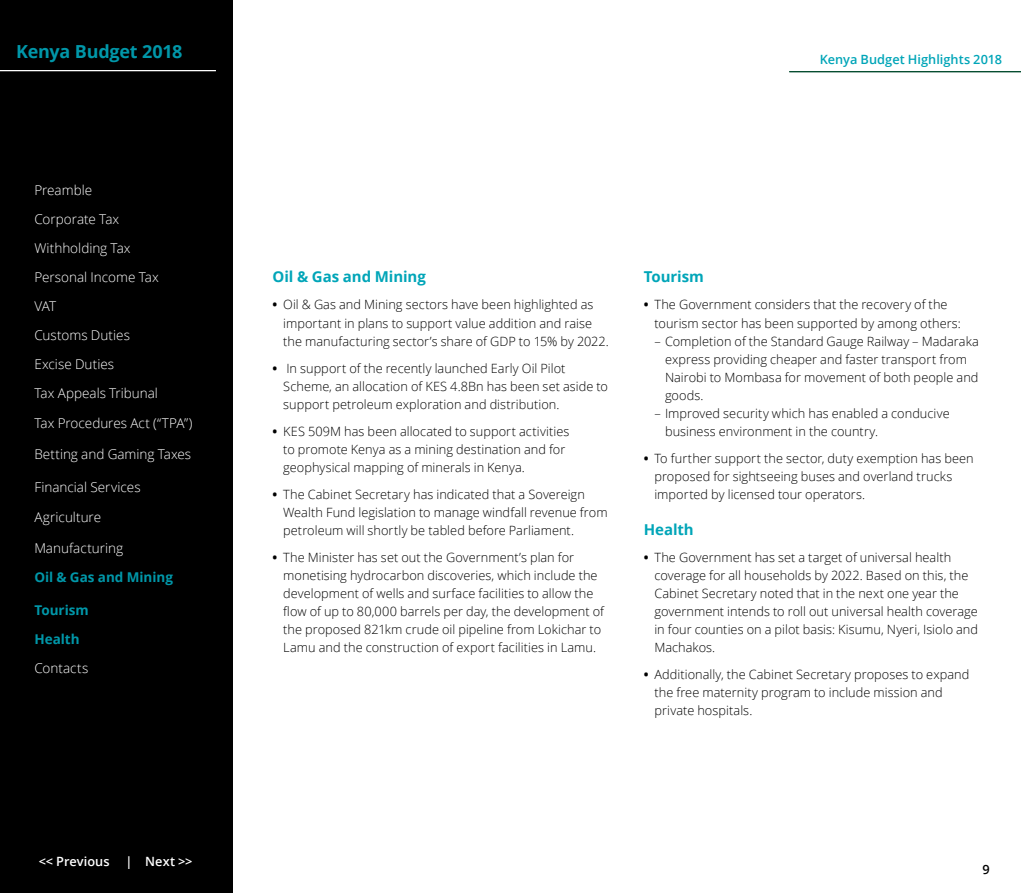
<style>
.page{position:relative;width:1021px;height:893px;background:#fff}
.page>*{position:absolute;margin:0;border:0;box-sizing:border-box;transform-origin:0 0}
.t1{font:700 18px "Open Sans";letter-spacing:-.01em;color:#0097a9}
.t2{font:700 15px "Open Sans";letter-spacing:-.005em;color:#00a5b8}
.t3{font:300 13.5px/29.1px "Open Sans";color:#fff}
.t4{font:700 13.5px/29.1px "Open Sans";color:#0097a9}
.t5{font:300 12.75px/18px "Open Sans";letter-spacing:.005em;color:#000}
.t6{font:600 12.75px "Open Sans";color:#00a5b8}
.t7{font:600 12.75px "Open Sans";letter-spacing:.005em;color:#fff}
.t8{font:600 12.75px "Open Sans";color:#000}
.s1{font-weight:700}
</style>
<div class="page">
<div style="left:0;top:0;width:232px;height:893px;background:#000"></div>
<hr style="left:789px;top:71px;width:231px;height:1px;background:#00492c">
<hr style="left:789px;top:72px;width:231px;height:1px;background:#00492c">
<hr style="left:0;top:70px;width:216px;height:1px;background:#fff">
<hr style="left:0;top:71px;width:216px;height:1px;background:#fff">
<h1 class="t1" style="left:16px;top:38px;width:168px">Kenya Budget 2018</h1>
<p class="t3" style="left:34px;top:175px;width:159px">Preamble<br>Corporate Tax<br>Withholding Tax<br>Personal Income Tax<br>VAT<br>Customs Duties<br>Excise Duties<br>Tax Appeals Tribunal<br>Tax Procedures Act (“TPA”)</p>
<p class="t3" style="left:34px;top:439px;width:158px">Betting and Gaming Taxes</p>
<p class="t3" style="left:34px;top:472px;width:108px">Financial Services</p>
<p class="t3" style="left:34px;top:502px;width:68px">Agriculture</p>
<p class="t3" style="left:34px;top:533px;width:90px">Manufacturing</p>
<p class="t4" style="left:34px;top:562px;width:140px">Oil &amp; Gas and Mining</p>
<p class="t4" style="left:34px;top:595px;width:56px">Tourism<br>Health</p>
<p class="t3" style="left:34px;top:653px;width:56px">Contacts</p>
<p class="t6" style="left:819px;top:50px;width:184px">Kenya Budget Highlights 2018</p>
<p class="t2" style="left:272px;top:266px;width:155px">Oil &amp; Gas and Mining</p>
<p class="t5" style="left:283px;top:296px;width:327px;text-indent:-11px"><span class="s1">•</span> Oil &amp; Gas and Mining sectors have been highlighted as important in plans to support value addition and raise the manufacturing sector’s share of GDP to 15% by 2022.</p>
<p class="t5" style="left:283px;top:359px;width:326px;text-indent:-11px"><span class="s1">•</span> In support of the recently launched Early Oil Pilot<br>Scheme, an allocation of KES 4.8Bn has been set aside to support petroleum exploration and distribution.</p>
<p class="t5" style="left:283px;top:422px;width:288px;text-indent:-11px"><span class="s1">•</span> KES 509M has been allocated to support activities to promote Kenya as a mining destination and for geophysical mapping of minerals in Kenya.</p>
<p class="t5" style="left:283px;top:485px;width:326px;text-indent:-11px"><span class="s1">•</span> The Cabinet Secretary has indicated that a Sovereign<br>Wealth Fund legislation to manage windfall revenue from petroleum will shortly be tabled before Parliament.</p>
<p class="t5" style="left:283px;top:548px;width:322px;text-indent:-11px"><span class="s1">•</span> The Minister has set out the Government’s plan for monetising hydrocarbon discoveries, which include the development of wells and surface facilities to allow the flow of up to 80,000 barrels per day, the development of the proposed 821km crude oil pipeline from Lokichar to Lamu and the construction of export facilities in Lamu.</p>
<p class="t2" style="left:643px;top:266px;width:62px">Tourism</p>
<p class="t5" style="left:654px;top:296px;width:308px;text-indent:-11px"><span class="s1">•</span> The Government considers that the recovery of the tourism sector has been supported by among others:</p>
<p class="t5" style="left:665px;top:332px;width:315px;text-indent:-11px">– Completion of the Standard Gauge Railway – Madaraka express providing cheaper and faster transport from Nairobi to Mombasa for movement of both people and goods.</p>
<p class="t5" style="left:665px;top:404px;width:286px;text-indent:-11px">– Improved security which has enabled a conducive business environment in the country.</p>
<p class="t5" style="left:654px;top:449px;width:321px;text-indent:-11px"><span class="s1">•</span> To further support the sector, duty exemption has been proposed for sightseeing buses and overland trucks imported by licensed tour operators.</p>
<p class="t2" style="left:643px;top:518px;width:52px">Health</p>
<p class="t5" style="left:654px;top:548px;width:325px;text-indent:-11px"><span class="s1">•</span> The Government has set a target of universal health coverage for all households by 2022. Based on this, the Cabinet Secretary noted that in the next one year the government intends to roll out universal health coverage in four counties on a pilot basis: Kisumu, Nyeri, Isiolo and Machakos.</p>
<p class="t5" style="left:654px;top:665px;width:316px;text-indent:-11px"><span class="s1">•</span> Additionally, the Cabinet Secretary proposes to expand the free maternity program to include mission and private hospitals.</p>
<p class="t7" style="left:39px;top:853px;width:155px">&lt;&lt; Previous | Next &gt;&gt;</p>
<p class="t8" style="left:982px;top:860px;width:9px">9</p>
</div>
